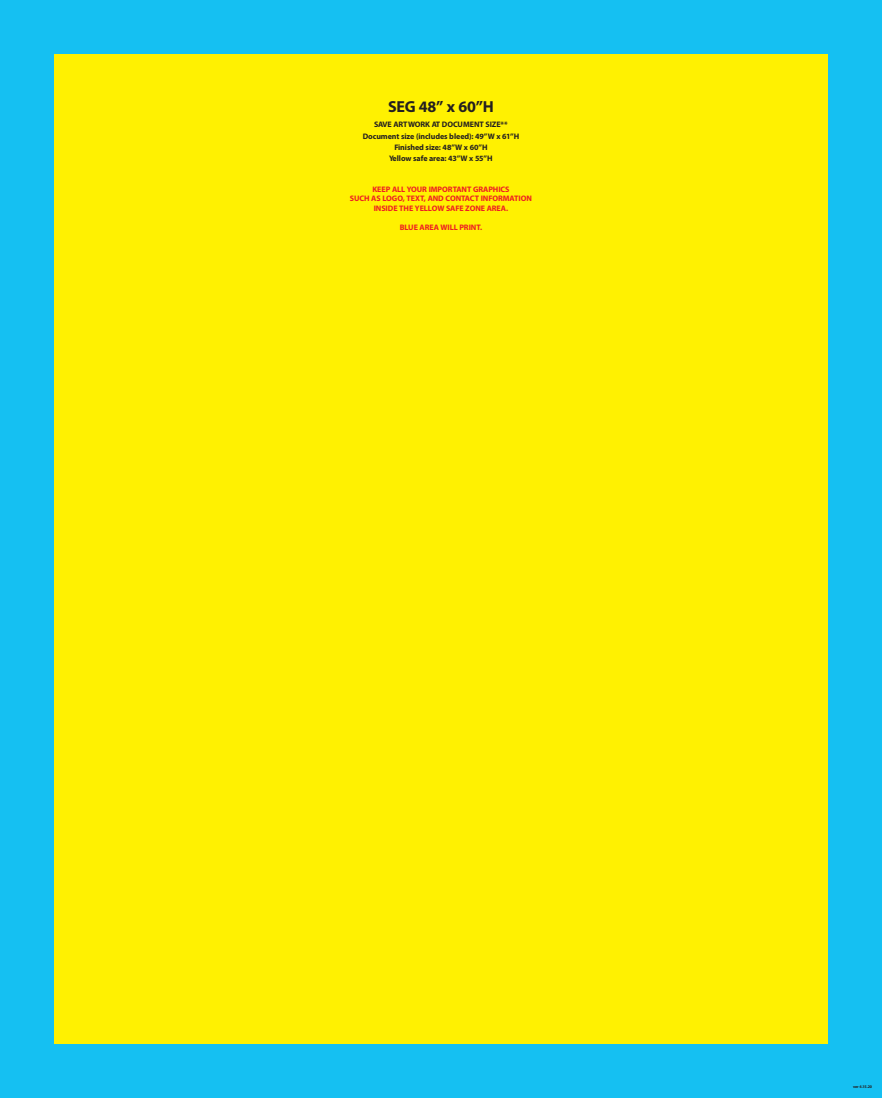
<style>
.page{position:relative;width:882px;height:1098px;background:#15c0f2}
.page>*{position:absolute;margin:0;border:0;box-sizing:border-box;transform-origin:0 0}
.t1{font:700 16px "Myriad Pro";letter-spacing:-.015em;color:#231f20}
.t2{font:700 8px/9.6px "Myriad Pro";letter-spacing:-.005em;color:#ee1d23;text-align:center}
.t3{font:700 8px "Myriad Pro";letter-spacing:-.01em;color:#231f20}
.t4{font:700 4px "Myriad Pro";letter-spacing:-.015em;color:#231f20}
</style>
<div class="page">
<div style="left:54px;top:54px;width:774px;height:990px;background:#fff101"></div>
<h1 class="t1" style="left:388px;top:97px;width:107px">SEG 48” x 60”H</h1>
<p class="t3" style="left:374px;top:119px;width:135px">SAVE ARTWORK AT DOCUMENT SIZE**</p>
<p class="t3" style="left:389px;top:153px;width:105px">Yellow safe area: 43”W x 55”H</p>
<p class="t3" style="left:363px;top:131px;width:158px">Document size (includes bleed): 49”W x 61”H</p>
<p class="t3" style="left:394px;top:142px;width:95px">Finished size: 48”W x 60”H</p>
<p class="t2" style="left:350px;top:184px;width:184px">KEEP ALL YOUR IMPORTANT GRAPHICS<br>SUCH AS LOGO, TEXT, AND CONTACT INFORMATION<br>INSIDE THE YELLOW SAFE ZONE AREA.</p>
<p class="t2" style="left:400px;top:222px;width:84px">BLUE AREA WILL PRINT.</p>
<p class="t4" style="left:853px;top:1084px;width:21px">ver 4.15.20</p>
</div>
